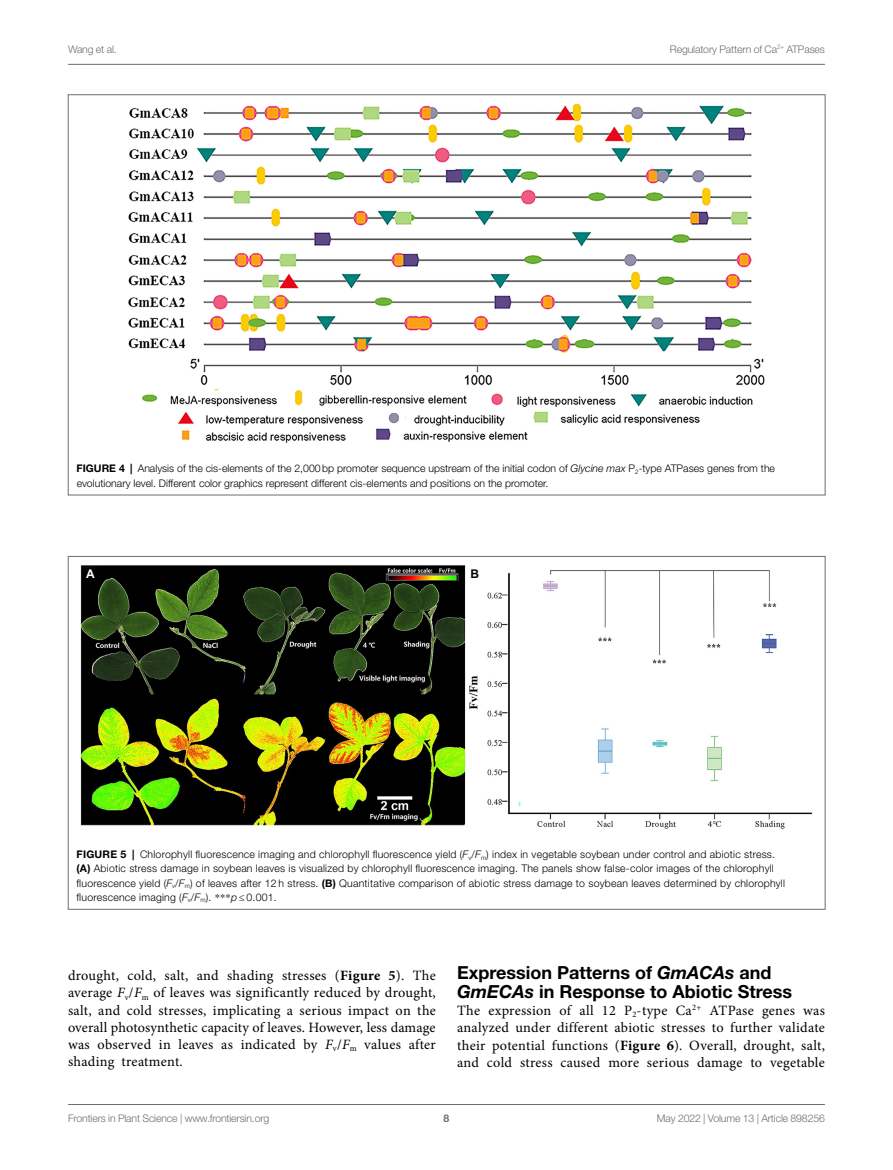
<style>
.page{position:relative;width:893px;height:1170px;background:#fff}
.page>*{position:absolute;margin:0;border:0;box-sizing:border-box;transform-origin:0 0}
.HEAD_2{font:700 18px/18.8px "Helvetica Neue LT Std";color:#000}
.TEXT_FLUSH{font:14.25px/17.2px "Minion Pro";letter-spacing:.02em;color:#000;text-align:justify}
.t1{font:700 12px "Arial";color:#fff}
.t2{font:700 12px "Arial";color:#000}
.FIG_LEG{font:300 10.5px/14.2px "Helvetica Neue LT Std";letter-spacing:.02em;color:#000}
.FIG_LEG-2{font:300 10.5px/14.2px "Helvetica Neue LT Std";color:#000}
.t3{font:300 10.5px "Helvetica Neue LT Std";letter-spacing:-.015em;color:#6d6e71}
.t4{font:700 10.5px "Helvetica Neue LT Std";color:#6d6e71}
.s1{font-weight:700}
.s2{font-style:italic}
.s3{font-family:"STIX General";font-weight:400}
</style>
<div class="page">
<hr style="left:68px;top:64px;width:757px;height:1px;background:#6d6e71">
<hr style="left:68px;top:1104px;width:757px;height:1px;background:#6d6e71">
<img style="left:81px;top:565px;width:731px;height:263px">
<img style="left:128px;top:103px;width:637px;height:340px">
<p class="t3" style="left:68px;top:42px;width:50px">Wang et al.</p>
<p class="t3" style="left:670px;top:42px;width:157px">Regulatory Pattern of Ca<sup>2+</sup> ATPases</p>
<p class="FIG_LEG-2" style="left:77px;top:461px;width:700px"><span class="s1">FIGURE 4 |</span> Analysis of the cis-elements of the 2,000bp promoter sequence upstream of the initial codon of <span class="s2">Glycine max</span> P<sub>2</sub>-type ATPases genes from the evolutionary level. Different color graphics represent different cis-elements and positions on the promoter.</p>
<p class="t1" style="left:86px;top:565px;width:10px">A</p>
<p class="t2" style="left:470px;top:565px;width:10px">B</p>
<p class="FIG_LEG" style="left:77px;top:846px;width:710px"><span class="s1">FIGURE 5 |</span> Chlorophyll fluorescence imaging and chlorophyll fluorescence yield (<span class="s2">F</span><sub>v</sub>/<span class="s2">F</span><sub>m</sub>) index in vegetable soybean under control and abiotic stress. <span class="s1">(A)</span> Abiotic stress damage in soybean leaves is visualized by chlorophyll fluorescence imaging. The panels show false-color images of the chlorophyll fluorescence yield (<span class="s2">F</span><sub>v</sub>/<span class="s2">F</span><sub>m</sub>) of leaves after 12 h stress. <span class="s1">(B)</span> Quantitative comparison of abiotic stress damage to soybean leaves determined by chlorophyll fluorescence imaging (<span class="s2">F</span><sub>v</sub>/<span class="s2">F</span><sub>m</sub>). <span class="s3">***</span><span class="s2">p</span> ≤ 0.001.</p>
<p class="TEXT_FLUSH" style="left:68px;top:966px;width:369px">drought, cold, salt, and shading stresses (<span class="s1">Figure 5</span>). The average <span class="s2">F</span><sub>v</sub>/<span class="s2">F</span><sub>m</sub> of leaves was significantly reduced by drought, salt, and cold stresses, implicating a serious impact on the overall photosynthetic capacity of leaves. However, less damage was observed in leaves as indicated by <span class="s2">F</span><sub>v</sub>/<span class="s2">F</span><sub>m</sub> values after shading treatment.</p>
<p class="HEAD_2" style="left:457px;top:962px;width:336px">Expression Patterns of <span class="s2">GmACAs</span> and<br><span class="s2">GmECAs</span> in Response to Abiotic Stress</p>
<p class="TEXT_FLUSH" style="left:457px;top:1001px;width:369px">The expression of all 12 P<sub>2</sub>-type Ca<sup>2+</sup> ATPase genes was analyzed under different abiotic stresses to further validate their potential functions (<span class="s1">Figure 6</span>). Overall, drought, salt, and cold stress caused more serious damage to vegetable</p>
<p class="t3" style="left:68px;top:1111px;width:203px">Frontiers in Plant Science | www.frontiersin.org</p>
<p class="t4" style="left:444px;top:1111px;width:7px">8</p>
<p class="t3" style="left:657px;top:1111px;width:169px">May 2022 | Volume 13 | Article 898256</p>
</div>
